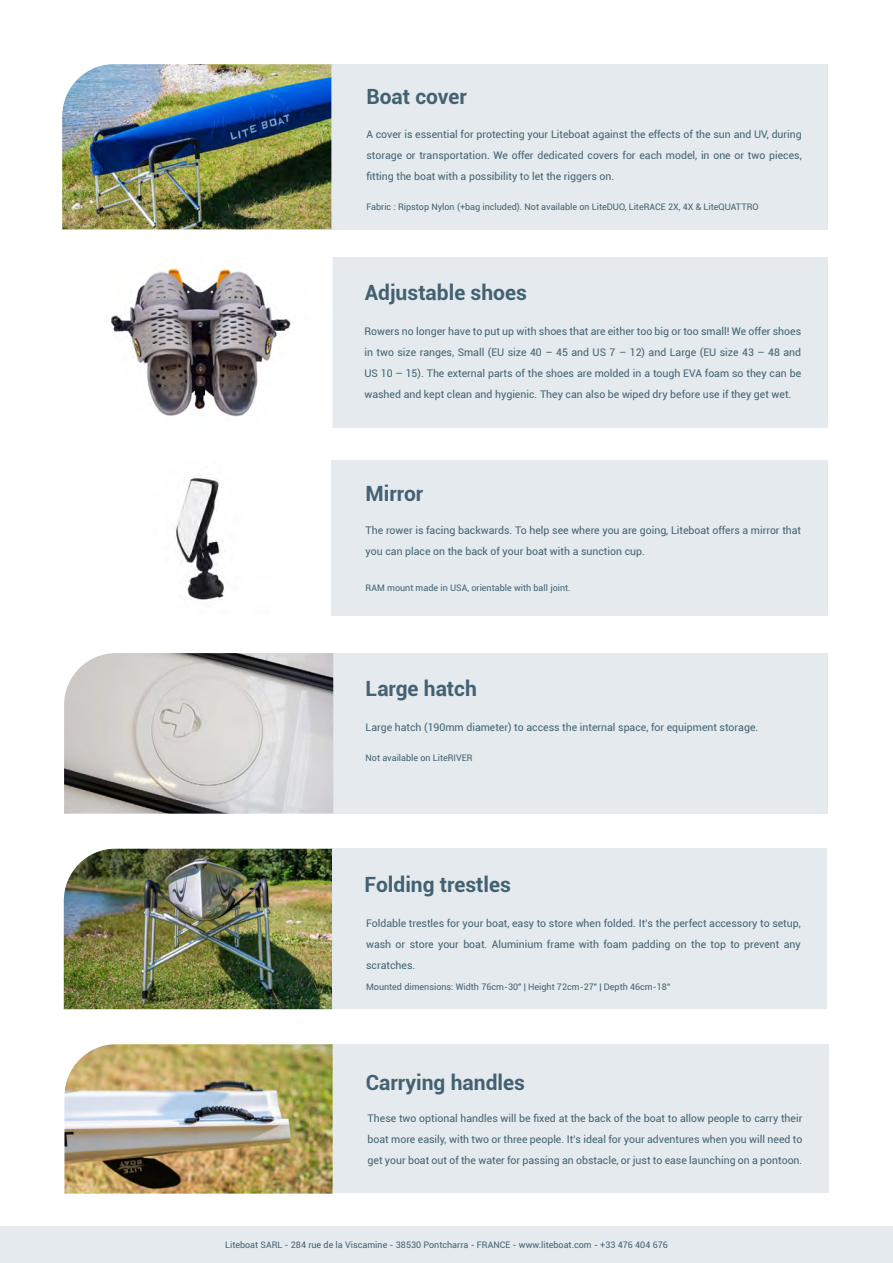
<style>
.page{position:relative;width:893px;height:1263px;background:#fff}
.page>*{position:absolute;margin:0;border:0;box-sizing:border-box;transform-origin:0 0}
.t1{font:700 21px "Roboto";color:#436172}
.t2{font:10.5px/21px "Roboto";color:#436172;text-align:justify}
.t3{font:9px "Roboto";color:#436172}
</style>
<div class="page">
<div style="left:0;top:1227px;width:893px;height:36px;background:#e4eaed"></div>
<div style="left:331px;top:460px;width:496px;height:156px;background:#e4eaed"></div>
<img style="left:176px;top:478px;width:48px;height:122px">
<div style="left:332px;top:653px;width:495px;height:161px;background:#e4eaed"></div>
<img style="left:64px;top:653px;width:269px;height:161px">
<div style="left:332px;top:257px;width:495px;height:171px;background:#e4eaed"></div>
<img style="left:111px;top:257px;width:222px;height:170px">
<div style="left:331px;top:64px;width:497px;height:165px;background:#e4eaed"></div>
<div style="left:333px;top:1044px;width:495px;height:149px;background:#e4eaed"></div>
<img style="left:64px;top:1044px;width:269px;height:149px">
<div style="left:331px;top:849px;width:496px;height:160px;background:#e4eaed"></div>
<img style="left:64px;top:849px;width:268px;height:160px">
<img style="left:62px;top:64px;width:269px;height:165px">
<h1 class="t1" style="left:366px;top:82px;width:102px">Boat cover</h1>
<p class="t2" style="left:366px;top:123px;width:437px">A cover is essential for protecting your Liteboat against the effects of the sun and UV, during storage or transportation. We offer dedicated covers for each model, in one or two pieces, fitting the boat with a possibility to let the riggers on.</p>
<p class="t3" style="left:366px;top:200px;width:394px">Fabric : Ripstop Nylon (+bag included). Not available on LiteDUO, LiteRACE 2X, 4X &amp; LiteQUATTRO</p>
<h1 class="t1" style="left:365px;top:278px;width:164px">Adjustable shoes</h1>
<p class="t2" style="left:364px;top:320px;width:438px">Rowers no longer have to put up with shoes that are either too big or too small! We offer shoes in two size ranges, Small (EU size 40 – 45 and US 7 – 12) and Large (EU size 43 – 48 and US 10 – 15). The external parts of the shoes are molded in a tough EVA foam so they can be washed and kept clean and hygienic. They can also be wiped dry before use if they get wet.</p>
<h1 class="t1" style="left:366px;top:479px;width:59px">Mirror</h1>
<p class="t2" style="left:366px;top:519px;width:437px">The rower is facing backwards. To help see where you are going, Liteboat offers a mirror that you can place on the back of your boat with a sunction cup.</p>
<p class="t3" style="left:366px;top:581px;width:206px">RAM mount made in USA, orientable with ball joint.</p>
<h1 class="t1" style="left:366px;top:674px;width:113px">Large hatch</h1>
<p class="t2" style="left:366px;top:716px;width:394px">Large hatch (190mm diameter) to access the internal space, for equipment storage.</p>
<p class="t3" style="left:366px;top:751px;width:108px">Not available on LiteRIVER</p>
<h1 class="t1" style="left:365px;top:869px;width:148px">Folding trestles</h1>
<p class="t2" style="left:366px;top:912px;width:436px">Foldable trestles for your boat, easy to store when folded. It’s the perfect accessory to setup, wash or store your boat. Aluminium frame with foam padding on the top to prevent any scratches.</p>
<p class="t3" style="left:366px;top:980px;width:306px">Mounted dimensions: Width 76cm-30″ | Height 72cm-27″ | Depth 46cm-18″</p>
<h1 class="t1" style="left:366px;top:1068px;width:161px">Carrying handles</h1>
<p class="t2" style="left:368px;top:1107px;width:436px">These two optional handles will be fixed at the back of the boat to allow people to carry their boat more easily, with two or three people. It’s ideal for your adventures when you will need to get your boat out of the water for passing an obstacle, or just to ease launching on a pontoon.</p>
<p class="t3" style="left:225px;top:1239px;width:444px">Liteboat SARL - 284 rue de la Viscamine - 38530 Pontcharra - FRANCE - www.liteboat.com - +33 476 404 676</p>
</div>
